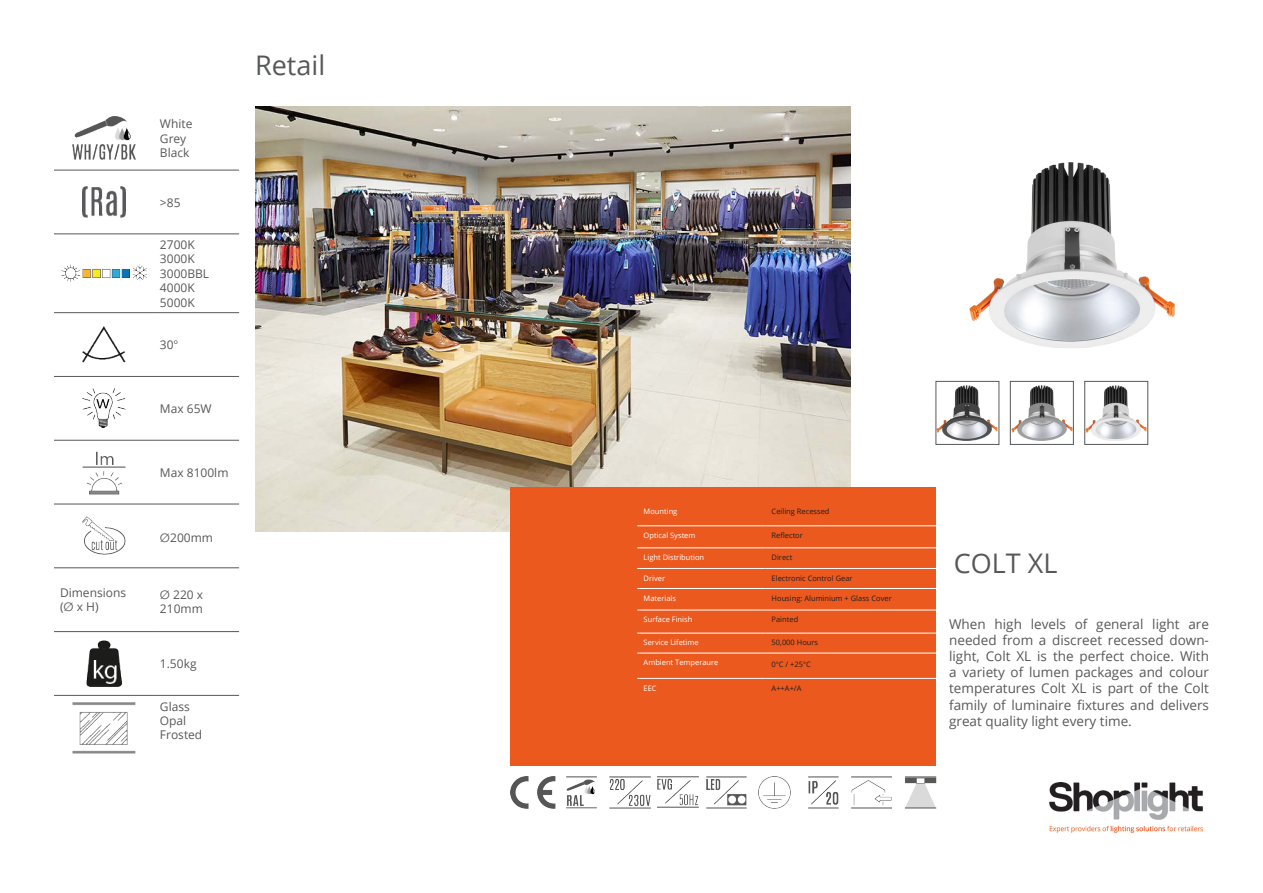
<style>
.page{position:relative;width:1263px;height:893px;background:#fff}
.page>*{position:absolute;margin:0;border:0;box-sizing:border-box;transform-origin:0 0}
.t1{font:27px "Open Sans";color:#57585a}
.t2{font:13.5px/16.2px "Open Sans";color:#57585a;text-align:justify}
.t3{font:12px/14.4px "Open Sans";color:#57585a}
.t4{font:7.5px "Open Sans";color:#231f20}
.t5{font:7.5px "Open Sans";color:#fff}
.s1{font-family:"Avenir Next"}
</style>
<div class="page">
<img style="left:1050px;top:783px;width:153px;height:50px">
<img style="left:255px;top:106px;width:595px;height:425px">
<img style="left:969px;top:162px;width:206px;height:186px">
<img style="left:937px;top:385px;width:60px;height:56px">
<div style="left:935px;top:381px;width:64px;height:64px;border:1px solid #57585a"></div>
<img style="left:1012px;top:385px;width:60px;height:56px">
<div style="left:1010px;top:381px;width:64px;height:64px;border:1px solid #57585a"></div>
<img style="left:1086px;top:385px;width:60px;height:56px">
<div style="left:1084px;top:381px;width:64px;height:64px;border:1px solid #57585a"></div>
<div style="left:510px;top:487px;width:425px;height:278px;background:#eb591e"></div>
<hr style="left:637px;top:525px;width:128px;height:1px;background:#fff">
<hr style="left:765px;top:525px;width:171px;height:1px;background:#fff">
<hr style="left:637px;top:547px;width:128px;height:1px;background:#fff">
<hr style="left:765px;top:547px;width:171px;height:1px;background:#fff">
<hr style="left:637px;top:568px;width:128px;height:1px;background:#fff">
<hr style="left:765px;top:568px;width:171px;height:1px;background:#fff">
<hr style="left:637px;top:588px;width:128px;height:1px;background:#fff">
<hr style="left:765px;top:588px;width:171px;height:1px;background:#fff">
<hr style="left:637px;top:610px;width:128px;height:1px;background:#fff">
<hr style="left:765px;top:610px;width:171px;height:1px;background:#fff">
<hr style="left:637px;top:633px;width:128px;height:1px;background:#fff">
<hr style="left:765px;top:633px;width:171px;height:1px;background:#fff">
<hr style="left:637px;top:653px;width:128px;height:1px;background:#fff">
<hr style="left:765px;top:653px;width:171px;height:1px;background:#fff">
<hr style="left:637px;top:678px;width:128px;height:1px;background:#fff">
<hr style="left:765px;top:678px;width:171px;height:1px;background:#fff">
<hr style="left:54px;top:170px;width:100px;height:1px;background:#57585a">
<hr style="left:154px;top:170px;width:85px;height:1px;background:#57585a">
<hr style="left:54px;top:233px;width:100px;height:1px;background:#57585a">
<hr style="left:154px;top:233px;width:85px;height:1px;background:#57585a">
<hr style="left:54px;top:312px;width:100px;height:1px;background:#57585a">
<hr style="left:154px;top:312px;width:85px;height:1px;background:#57585a">
<hr style="left:54px;top:376px;width:100px;height:1px;background:#57585a">
<hr style="left:154px;top:376px;width:85px;height:1px;background:#57585a">
<hr style="left:54px;top:440px;width:100px;height:1px;background:#57585a">
<hr style="left:154px;top:440px;width:85px;height:1px;background:#57585a">
<hr style="left:54px;top:504px;width:100px;height:1px;background:#57585a">
<hr style="left:154px;top:504px;width:85px;height:1px;background:#57585a">
<hr style="left:54px;top:567px;width:100px;height:1px;background:#57585a">
<hr style="left:154px;top:567px;width:85px;height:1px;background:#57585a">
<hr style="left:54px;top:631px;width:100px;height:1px;background:#57585a">
<hr style="left:154px;top:631px;width:85px;height:1px;background:#57585a">
<hr style="left:54px;top:695px;width:100px;height:1px;background:#57585a">
<hr style="left:154px;top:695px;width:85px;height:1px;background:#57585a">
<img style="left:72px;top:117px;width:64px;height:42px">
<img style="left:83px;top:187px;width:42px;height:30px">
<img style="left:61px;top:265px;width:85px;height:17px">
<img style="left:83px;top:326px;width:42px;height:37px">
<img style="left:83px;top:389px;width:42px;height:39px">
<img style="left:83px;top:451px;width:42px;height:43px">
<img style="left:83px;top:517px;width:42px;height:38px">
<img style="left:86px;top:640px;width:36px;height:47px">
<img style="left:72px;top:702px;width:64px;height:51px">
<img style="left:510px;top:776px;width:45px;height:32px">
<img style="left:905px;top:776px;width:31px;height:32px">
<img style="left:759px;top:776px;width:32px;height:32px">
<img style="left:658px;top:776px;width:40px;height:32px">
<img style="left:852px;top:776px;width:40px;height:32px">
<img style="left:808px;top:776px;width:31px;height:32px">
<img style="left:706px;top:776px;width:41px;height:32px">
<img style="left:609px;top:776px;width:41px;height:32px">
<img style="left:566px;top:776px;width:30px;height:32px">
<p class="t3" style="left:60px;top:585px;width:68px">Dimensions</p>
<p class="t3" style="left:60px;top:600px;width:40px">(<span class="s1">Ø</span> x H)</p>
<p class="t3" style="left:160px;top:117px;width:34px">White</p>
<p class="t3" style="left:160px;top:131px;width:28px">Grey</p>
<p class="t3" style="left:160px;top:145px;width:31px">Black</p>
<p class="t3" style="left:160px;top:195px;width:22px">&gt;85</p>
<p class="t3" style="left:160px;top:237px;width:36px">2700K</p>
<p class="t3" style="left:160px;top:252px;width:36px">3000K</p>
<p class="t3" style="left:160px;top:266px;width:51px">3000BBL</p>
<p class="t3" style="left:160px;top:280px;width:36px">4000K</p>
<p class="t3" style="left:160px;top:295px;width:36px">5000K</p>
<p class="t3" style="left:160px;top:337px;width:20px">30<span class="s1">°</span></p>
<p class="t3" style="left:160px;top:401px;width:53px">Max 65W</p>
<p class="t3" style="left:160px;top:465px;width:70px">Max 8100lm</p>
<p class="t3" style="left:160px;top:530px;width:55px"><span class="s1">Ø</span>200mm</p>
<p class="t3" style="left:160px;top:587px;width:45px"><span class="s1">Ø</span> 220 x<br>210mm</p>
<p class="t3" style="left:160px;top:656px;width:38px">1.50kg</p>
<p class="t3" style="left:160px;top:699px;width:31px">Glass</p>
<p class="t3" style="left:160px;top:713px;width:28px">Opal</p>
<p class="t3" style="left:160px;top:727px;width:44px">Frosted</p>
<p class="t1" style="left:255px;top:46px;width:72px">Retail</p>
<p class="t5" style="left:644px;top:507px;width:35px">Mounting</p>
<p class="t4" style="left:772px;top:507px;width:59px">Ceiling Recessed</p>
<p class="t5" style="left:644px;top:530px;width:53px">Optical System</p>
<p class="t4" style="left:772px;top:530px;width:33px">Reflector</p>
<p class="t5" style="left:644px;top:552px;width:62px">Light Distribution</p>
<p class="t4" style="left:772px;top:552px;width:22px">Direct</p>
<p class="t5" style="left:644px;top:573px;width:23px">Driver</p>
<p class="t4" style="left:772px;top:573px;width:82px">Electronic Control Gear</p>
<p class="t5" style="left:644px;top:593px;width:34px">Materials</p>
<p class="t4" style="left:772px;top:593px;width:122px">Housing: Aluminium + Glass Cover</p>
<p class="t5" style="left:644px;top:614px;width:50px">Surface Finish</p>
<p class="t4" style="left:772px;top:614px;width:28px">Painted</p>
<p class="t5" style="left:644px;top:637px;width:57px">Service Lifetime</p>
<p class="t4" style="left:772px;top:637px;width:48px">50,000 Hours</p>
<p class="t5" style="left:644px;top:657px;width:76px">Ambient Temperaure</p>
<p class="t4" style="left:772px;top:659px;width:41px">0<span class="s1">°</span>C / +25<span class="s1">°</span>C</p>
<p class="t5" style="left:644px;top:683px;width:15px">EEC</p>
<p class="t4" style="left:772px;top:683px;width:31px">A++A+/A</p>
<p class="t1" style="left:954px;top:545px;width:105px">COLT XL</p>
<p class="t2" style="left:949px;top:615px;width:261px">When high levels of general light are needed from a discreet recessed down&shy;light, Colt XL is the perfect choice. With a variety of lumen packages and colour temperatures Colt XL is part of the Colt family of luminaire fixtures and delivers great quality light every time.</p>
</div>
